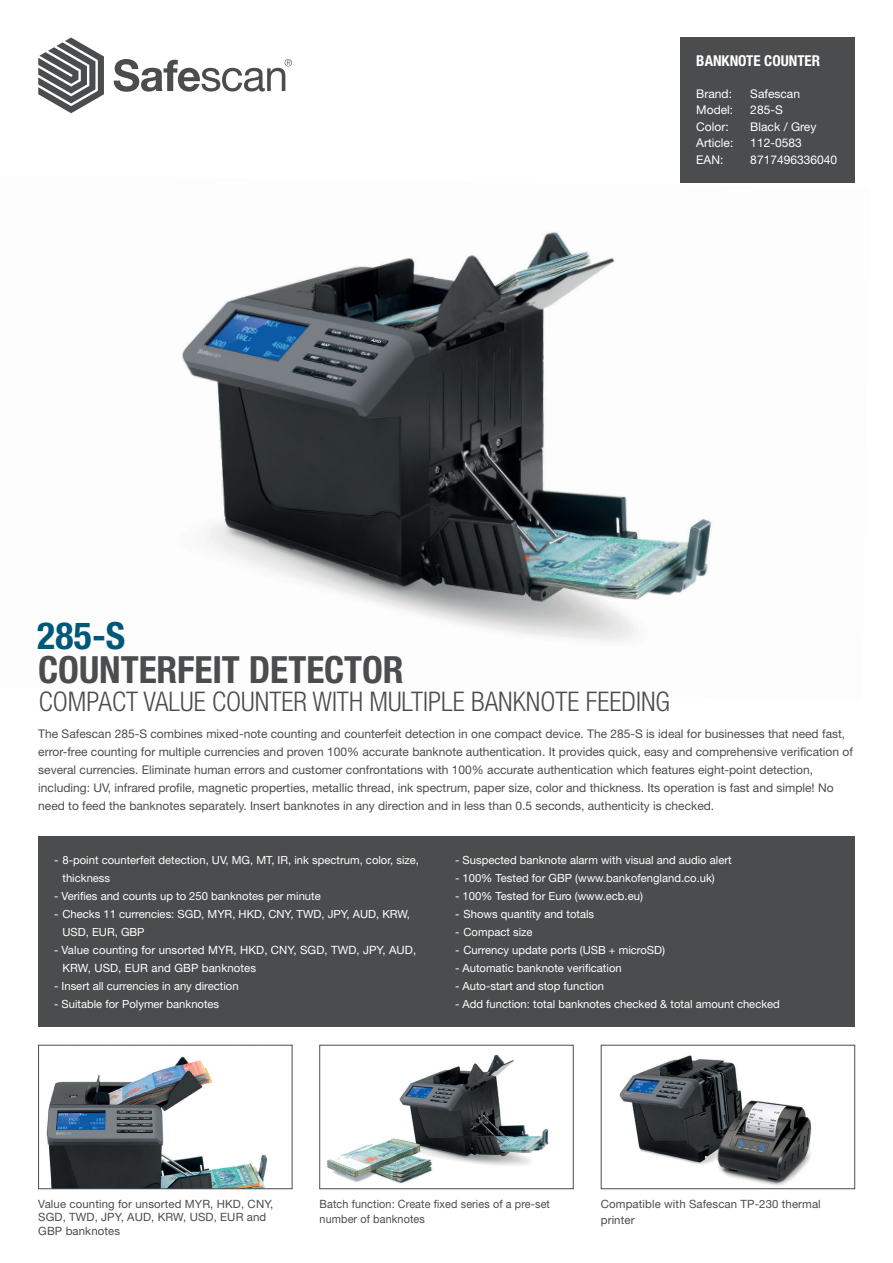
<style>
.page{position:relative;width:893px;height:1263px;background:#fff}
.page>*{position:absolute;margin:0;border:0;box-sizing:border-box;transform-origin:0 0}
.t1{font:700 condensed 37.5px "Helvetica Neue LT Std";letter-spacing:-.005em;color:#4b4c4d}
.t2{font:700 condensed 37.5px "Helvetica Neue LT Std";color:#005879}
.t3{font:300 condensed 27px "Helvetica Neue LT Std";color:#4b4c4d}
.t4{font:700 condensed 15px "Helvetica Neue LT Std";color:#fff}
.t5{font:12px/18px "Helvetica Neue LT Std";color:#4b4c4d}
.t6{font:12px "Helvetica Neue LT Std";color:#fff}
.t7{font:11.4px/13.5px "Helvetica Neue LT Std";letter-spacing:.01em;color:#4b4c4d}
.t8{font:11.4px/18px "Helvetica Neue LT Std";letter-spacing:.01em;color:#fff}
.t9{font:11.4px/15px "Helvetica Neue LT Std";letter-spacing:.01em;color:#4b4c4d;scale:.95 1}
.t10{font:11.25px/18px "Helvetica Neue LT Std";color:#fff}
.s1{font-size:11.25px}
</style>
<div class="page">
<img style="left:182px;top:232px;width:530px;height:410px">
<img style="left:46px;top:1056px;width:222px;height:131px">
<div style="left:38px;top:1045px;width:254px;height:144px;border:1px solid #4b4c4d"></div>
<img style="left:327px;top:1054px;width:222px;height:130px">
<div style="left:320px;top:1045px;width:253px;height:144px;border:1px solid #4b4c4d"></div>
<img style="left:619px;top:1055px;width:192px;height:131px">
<div style="left:601px;top:1045px;width:254px;height:144px;border:1px solid #4b4c4d"></div>
<div style="left:680px;top:37px;width:175px;height:146px;background:#4b4c4d"></div>
<svg style="left:38px;top:37px;width:66px;height:76px"></svg>
<svg style="left:114px;top:59px;width:178px;height:33px"></svg>
<div style="left:38px;top:836px;width:817px;height:191px;background:#4b4c4d"></div>
<p class="t4" style="left:696px;top:52px;width:125px">BANKNOTE COUNTER</p>
<p class="t6" style="left:696px;top:86px;width:37px">Brand:</p>
<p class="t6" style="left:750px;top:86px;width:51px">Safescan</p>
<p class="t6" style="left:696px;top:103px;width:38px">Model:</p>
<p class="t6" style="left:750px;top:103px;width:34px">285-S</p>
<p class="t6" style="left:696px;top:119px;width:34px">Color:</p>
<p class="t6" style="left:750px;top:119px;width:67px">Black / Grey</p>
<p class="t6" style="left:696px;top:136px;width:39px">Article:</p>
<p class="t6" style="left:750px;top:136px;width:53px">112-0583</p>
<p class="t6" style="left:696px;top:152px;width:29px">EAN:</p>
<p class="t6" style="left:750px;top:152px;width:88px">8717496336040</p>
<h1 class="t2" style="left:37px;top:613px;width:90px">285-S</h1>
<h1 class="t1" style="left:38px;top:647px;width:367px">COUNTERFEIT DETECTOR</h1>
<h2 class="t3" style="left:39px;top:686px;width:633px">COMPACT VALUE COUNTER WITH MULTIPLE BANKNOTE FEEDING</h2>
<p class="t5" style="left:38px;top:725px;width:816px">The Safescan 285-S combines mixed-note counting and counterfeit detection in one compact device. The 285-S is ideal for businesses that need fast, error-free counting for multiple currencies and proven 100% accurate banknote authentication. It provides quick, easy and comprehensive verification of several currencies. Eliminate human errors and customer confrontations with 100% accurate authentication which features eight-point detection, including: UV, infrared profile, magnetic properties, metallic thread, ink spectrum, paper size, color and thickness. Its operation is fast and simple! No need to feed the banknotes separately. Insert banknotes in any direction and in less than 0.5 seconds, authenticity is checked.</p>
<p class="t10" style="left:63px;top:851px;width:358px;text-indent:-9px">- 8-point counterfeit detection, UV, MG, MT, IR, ink spectrum, color, size, thickness</p>
<p class="t10" style="left:54px;top:887px;width:268px">- Verifies and counts up to 250 banknotes per minute</p>
<p class="t10" style="left:63px;top:905px;width:349px;text-indent:-9px">- Checks 11 currencies: SGD, MYR, HKD, CNY, TWD, JPY, AUD, KRW,<br>USD, EUR, GBP</p>
<p class="t8" style="left:63px;top:941px;width:355px;text-indent:-9px"><span class="s1">-</span> Value counting for unsorted MYR, HKD, CNY, SGD, TWD, JPY, AUD,<br>KRW, USD, EUR and GBP banknotes</p>
<p class="t10" style="left:54px;top:977px;width:186px">- Insert all currencies in any direction</p>
<p class="t10" style="left:54px;top:995px;width:167px">- Suitable for Polymer banknotes</p>
<p class="t10" style="left:455px;top:851px;width:278px">- Suspected banknote alarm with visual and audio alert</p>
<p class="t10" style="left:455px;top:869px;width:261px">- 100% Tested for GBP (www.bankofengland.co.uk)</p>
<p class="t10" style="left:455px;top:887px;width:189px">- 100% Tested for Euro (www.ecb.eu)</p>
<p class="t10" style="left:455px;top:905px;width:141px">- Shows quantity and totals</p>
<p class="t10" style="left:455px;top:923px;width:79px">- Compact size</p>
<p class="t10" style="left:455px;top:941px;width:212px">- Currency update ports (USB + microSD)</p>
<p class="t10" style="left:455px;top:959px;width:168px">- Automatic banknote verification</p>
<p class="t10" style="left:455px;top:977px;width:151px">- Auto-start and stop function</p>
<p class="t10" style="left:455px;top:995px;width:326px">- Add function: total banknotes checked &amp; total amount checked</p>
<p class="t7" style="left:38px;top:1197px;width:237px">Value counting for unsorted MYR, HKD, CNY,<br>SGD, TWD, JPY, AUD, KRW, USD, EUR and<br>GBP banknotes</p>
<p class="t9" style="left:320px;top:1196px;width:244px">Batch function: Create fixed series of a pre-set number of banknotes</p>
<p class="t7" style="left:601px;top:1195px;width:221px;line-height:16.5px">Compatible with Safescan TP-230 thermal printer</p>
</div>
